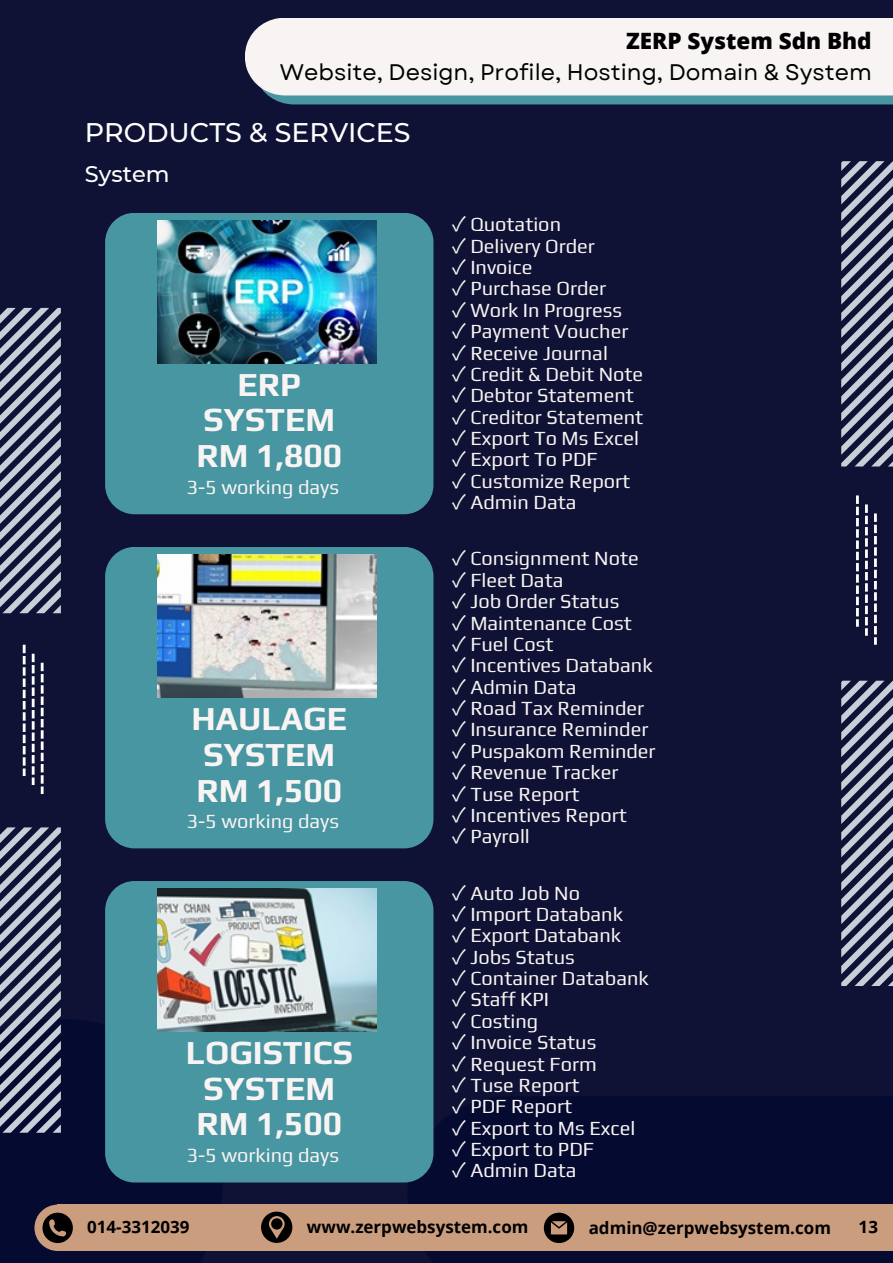
<style>
.page{position:relative;width:893px;height:1263px;background:#0f1234}
.page>*{position:absolute;margin:0;border:0;box-sizing:border-box;transform-origin:0 0}
.t1{font:700 33.38px/35.7px "Play";color:#f8f4f3;text-align:center}
.t2{font:500 26.85px "Montserrat";color:#fff}
.t3{font:22.5px "Garet";color:#000}
.t4{font:800 22.5px "Open Sans";color:#000}
.t5{font:500 22.5px "Montserrat";color:#fff}
.t6{font:19.95px "Play";color:#f8f4f3}
.t7{font:700 16.95px "Open Sans";color:#000}
.s1{font-family:"Noto Sans CJ Ksc"}
</style>
<div class="page">
<div style="left:0;top:1019px;width:223px;height:244px;background:#050a30"></div>
<div style="left:407px;top:1096px;width:486px;height:167px;background:#050a30"></div>
<svg style="left:268px;top:95px;width:625px;height:9px;background:#5099a3"></svg>
<div style="left:245px;top:18px;width:648px;height:77px;background:#f8f4f3"></div>
<div style="left:105px;top:213px;width:328px;height:301px;background:#4896a1;border-radius:29px"></div>
<img style="left:158px;top:220px;width:218px;height:144px">
<div style="left:105px;top:547px;width:328px;height:301px;background:#4896a1;border-radius:29px"></div>
<img style="left:158px;top:554px;width:218px;height:144px">
<div style="left:105px;top:881px;width:328px;height:301px;background:#4896a1;border-radius:29px"></div>
<img style="left:158px;top:888px;width:218px;height:144px">
<svg style="left:0;top:308px;width:61px;height:305px"></svg>
<svg style="left:0;top:827px;width:61px;height:306px"></svg>
<svg style="left:23px;top:645px;width:3px;height:131px"></svg>
<svg style="left:32px;top:654px;width:3px;height:131px"></svg>
<svg style="left:41px;top:663px;width:3px;height:131px"></svg>
<svg style="left:841px;top:161px;width:52px;height:306px"></svg>
<svg style="left:841px;top:681px;width:52px;height:305px"></svg>
<svg style="left:856px;top:495px;width:3px;height:132px"></svg>
<svg style="left:865px;top:504px;width:3px;height:132px"></svg>
<svg style="left:874px;top:513px;width:3px;height:132px"></svg>
<div style="left:34px;top:1204px;width:47px;height:47px;background:#cb9d7f;border-radius:50%"></div>
<div style="left:58px;top:1204px;width:835px;height:47px;background:#cb9d7f"></div>
<svg style="left:42px;top:1212px;width:31px;height:31px"></svg>
<svg style="left:261px;top:1211px;width:31px;height:32px"></svg>
<svg style="left:544px;top:1212px;width:30px;height:31px"></svg>
<h3 class="t4" style="left:626px;top:25px;width:247px">ZERP System Sdn Bhd</h3>
<h4 class="t3" style="left:280px;top:56px;width:593px">Website, Design, Profile, Hosting, Domain &amp; System</h4>
<p class="t2" style="left:85px;top:116px;width:327px">PRODUCTS &amp; SERVICES</p>
<p class="t5" style="left:85px;top:160px;width:86px">System</p>
<p class="t6" style="left:452px;top:213px;width:110px"><span class="s1">✓</span> Quotation</p>
<p class="t6" style="left:452px;top:234px;width:144px"><span class="s1">✓</span> Delivery Order</p>
<p class="t6" style="left:452px;top:255px;width:82px"><span class="s1">✓</span> Invoice</p>
<p class="t6" style="left:452px;top:277px;width:156px"><span class="s1">✓</span> Purchase Order</p>
<p class="t6" style="left:452px;top:298px;width:172px"><span class="s1">✓</span> Work In Progress</p>
<p class="t6" style="left:452px;top:319px;width:178px"><span class="s1">✓</span> Payment Voucher</p>
<p class="t6" style="left:452px;top:341px;width:157px"><span class="s1">✓</span> Receive Journal</p>
<p class="t6" style="left:452px;top:362px;width:193px"><span class="s1">✓</span> Credit &amp; Debit Note</p>
<p class="t6" style="left:452px;top:384px;width:183px"><span class="s1">✓</span> Debtor Statement</p>
<p class="t6" style="left:452px;top:405px;width:193px"><span class="s1">✓</span> Creditor Statement</p>
<p class="t6" style="left:452px;top:426px;width:188px"><span class="s1">✓</span> Export To Ms Excel</p>
<p class="t6" style="left:452px;top:448px;width:147px"><span class="s1">✓</span> Export To PDF</p>
<p class="t6" style="left:452px;top:469px;width:180px"><span class="s1">✓</span> Customize Report</p>
<p class="t6" style="left:452px;top:490px;width:126px"><span class="s1">✓</span> Admin Data</p>
<p class="t1" style="left:196px;top:366px;width:147px">ERP<br>SYSTEM<br>RM 1,800</p>
<h3 class="t6" style="left:186px;top:475px;width:154px">3-5 working days</h3>
<h5 class="t1" style="left:191px;top:700px;width:157px;line-height:36px;text-align:left">HAULAGE<br>SYSTEM<br>RM 1,500</h5>
<h5 class="t6" style="left:186px;top:810px;width:154px">3-5 working days</h5>
<h5 class="t1" style="left:186px;top:1034px;width:169px">LOGISTICS<br>SYSTEM<br>RM 1,500</h5>
<h5 class="t6" style="left:186px;top:1144px;width:154px">3-5 working days</h5>
<h1 class="t6" style="left:452px;top:547px;width:188px"><span class="s1">✓</span> Consignment Note</h1>
<h1 class="t6" style="left:452px;top:568px;width:113px"><span class="s1">✓</span> Fleet Data</h1>
<h1 class="t6" style="left:452px;top:589px;width:169px"><span class="s1">✓</span> Job Order Status</h1>
<h1 class="t6" style="left:452px;top:611px;width:181px"><span class="s1">✓</span> Maintenance Cost</h1>
<h1 class="t6" style="left:452px;top:632px;width:103px"><span class="s1">✓</span> Fuel Cost</h1>
<h1 class="t6" style="left:452px;top:654px;width:202px"><span class="s1">✓</span> Incentives Databank</h1>
<h1 class="t6" style="left:452px;top:675px;width:126px"><span class="s1">✓</span> Admin Data</h1>
<h1 class="t6" style="left:452px;top:696px;width:193px"><span class="s1">✓</span> Road Tax Reminder</h1>
<h1 class="t6" style="left:452px;top:718px;width:198px"><span class="s1">✓</span> Insurance Reminder</h1>
<h1 class="t6" style="left:452px;top:739px;width:205px"><span class="s1">✓</span> Puspakom Reminder</h1>
<h1 class="t6" style="left:452px;top:760px;width:168px"><span class="s1">✓</span> Revenue Tracker</h1>
<h1 class="t6" style="left:452px;top:782px;width:129px"><span class="s1">✓</span> Tuse Report</h1>
<h1 class="t6" style="left:452px;top:803px;width:176px"><span class="s1">✓</span> Incentives Report</h1>
<h1 class="t6" style="left:452px;top:825px;width:79px"><span class="s1">✓</span> Payroll</h1>
<h1 class="t6" style="left:452px;top:881px;width:129px"><span class="s1">✓</span> Auto Job No</h1>
<h1 class="t6" style="left:452px;top:902px;width:172px"><span class="s1">✓</span> Import Databank</h1>
<h1 class="t6" style="left:452px;top:923px;width:170px"><span class="s1">✓</span> Export Databank</h1>
<h1 class="t6" style="left:452px;top:945px;width:124px"><span class="s1">✓</span> Jobs Status</h1>
<h1 class="t6" style="left:452px;top:966px;width:198px"><span class="s1">✓</span> Container Databank</h1>
<h1 class="t6" style="left:452px;top:988px;width:98px"><span class="s1">✓</span> Staff KPI</h1>
<h1 class="t6" style="left:452px;top:1009px;width:88px"><span class="s1">✓</span> Costing</h1>
<h1 class="t6" style="left:452px;top:1030px;width:146px"><span class="s1">✓</span> Invoice Status</h1>
<h1 class="t6" style="left:452px;top:1052px;width:146px"><span class="s1">✓</span> Request Form</h1>
<h1 class="t6" style="left:452px;top:1073px;width:129px"><span class="s1">✓</span> Tuse Report</h1>
<h1 class="t6" style="left:452px;top:1094px;width:122px"><span class="s1">✓</span> PDF Report</h1>
<h1 class="t6" style="left:452px;top:1116px;width:185px"><span class="s1">✓</span> Export to Ms Excel</h1>
<h1 class="t6" style="left:452px;top:1137px;width:143px"><span class="s1">✓</span> Export to PDF</h1>
<h1 class="t6" style="left:452px;top:1159px;width:126px"><span class="s1">✓</span> Admin Data</h1>
<p class="t7" style="left:87px;top:1214px;width:104px">014-3312039</p>
<h1 class="t7" style="left:307px;top:1214px;width:223px">www.zerpwebsystem.com</h1>
<h5 class="t7" style="left:589px;top:1216px;width:244px">admin@zerpwebsystem.com</h5>
<h5 class="t7" style="left:858px;top:1214px;width:21px">13</h5>
</div>
